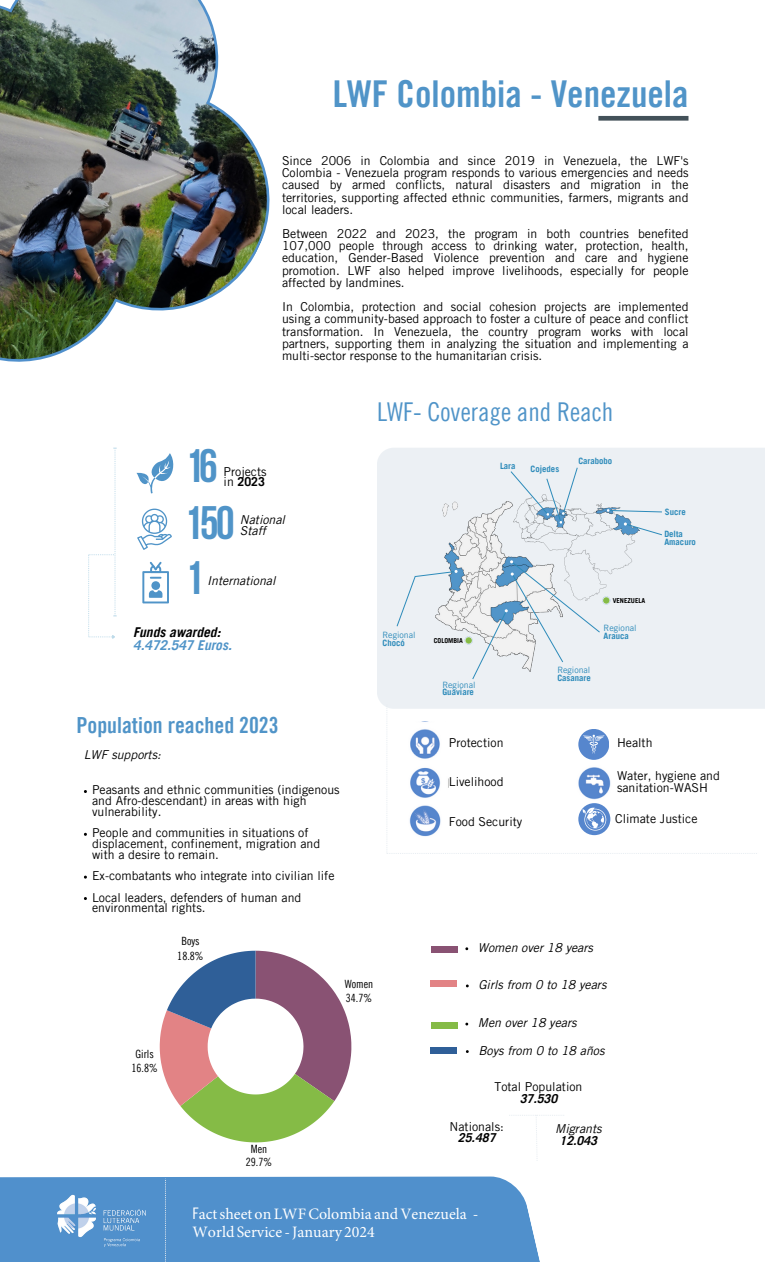
<style>
.page{position:relative;width:765px;height:1262px;background:#fff}
.page>*{position:absolute;margin:0;border:0;box-sizing:border-box;transform-origin:0 0}
.t1{font:700 46.75px "Bebas Neue";color:#5094c8}
.t2{font:37px "Trade Gothic LT Pro Bd Cn 20";color:#5094c8}
.t3{font:26px "Trade Gothic LT Pro Cn 18";color:#5094c8}
.t4{font:22.25px "Trade Gothic LT Pro Bd Cn 20";color:#5094c8}
.t5{font:16px/18.4px "Minion Pro";color:#fff}
.t6{font:italic 700 13.5px/13.1px "Trade Gothic LT Pro";color:#5094c8}
.t7{font:12.25px/12.1px "Trade Gothic LT Pro";color:#000}
.t8{font:italic 12.25px "Trade Gothic LT Pro";color:#000}
.t9{font:italic 700 12.25px "Trade Gothic LT Pro";color:#000}
.t10{font:700 12.25px "Trade Gothic LT Pro";color:#000}
.t11{font:11.38px/13.9px "Trade Gothic LT Pro Cn 18";color:#000;text-align:center}
.t12{font:700 8.75px "Trade Gothic LT Pro";color:#2d8bba}
.t13{font:8.75px "Trade Gothic LT Pro";color:#2d8bba}
.t14{font:700 6.75px "Trade Gothic LT Pro";color:#000}
.s1{font-weight:400}
.s2{color:#000}
.s3{font-family:"Trade Gothic LT Pro Cn 18"}
</style>
<div class="page">
<div style="left:377px;top:448px;width:388px;height:261px;background:#ecf0f4"></div>
<div style="left:598px;top:116px;width:91px;height:5px;background:#435159"></div>
<div style="left:0;top:1176px;width:540px;height:85px;background:#5090cc"></div>
<img style="left:0;top:0;width:270px;height:362px">
<svg style="left:160px;top:951px;width:191px;height:191px"></svg>
<img style="left:435px;top:501px;width:79px;height:170px">
<img style="left:514px;top:494px;width:125px;height:107px">
<svg style="left:396px;top:570px;width:62px;height:57px;background:#dee6ed"></svg>
<svg style="left:624px;top:522px;width:39px;height:14px"></svg>
<svg style="left:602px;top:504px;width:61px;height:9px"></svg>
<svg style="left:510px;top:467px;width:68px;height:57px;background:#d7e2ea"></svg>
<svg style="left:465px;top:560px;width:145px;height:120px"></svg>
<div style="left:431px;top:946px;width:26px;height:7px;background:#895273"></div>
<div style="left:430px;top:980px;width:27px;height:7px;background:#e28385"></div>
<div style="left:431px;top:1021px;width:26px;height:7px;background:#85bb46"></div>
<div style="left:430px;top:1047px;width:27px;height:7px;background:#2f5f98"></div>
<svg style="left:509px;top:1115px;width:55px;height:46px"></svg>
<img style="left:46px;top:1179px;width:107px;height:82px">
<svg style="left:88px;top:448px;width:28px;height:191px"></svg>
<svg style="left:137px;top:509px;width:35px;height:41px"></svg>
<svg style="left:142px;top:562px;width:27px;height:41px"></svg>
<svg style="left:136px;top:453px;width:38px;height:41px"></svg>
<svg style="left:165px;top:1179px;width:1px;height:83px"></svg>
<svg style="left:386px;top:705px;width:372px;height:149px"></svg>
<h2 class="t2" style="left:333px;top:80px;width:357px">LWF Colombia - Venezuela</h2>
<p class="t7" style="left:282px;top:156px;width:408px;text-align:justify">Since 2006 in Colombia and since 2019 in Venezuela, the LWF's Colombia - Venezuela program responds to various emergencies and needs caused by armed conflicts, natural disasters and migration in the territories, supporting affected ethnic communities, farmers, migrants and local leaders.</p>
<p class="t7" style="left:282px;top:229px;width:408px;text-align:justify">Between 2022 and 2023, the program in both countries benefited 107,000 people through access to drinking water, protection, health, education, Gender-Based Violence prevention and care and hygiene promotion. LWF also helped improve livelihoods, especially for people affected by landmines.</p>
<p class="t7" style="left:282px;top:302px;width:408px;text-align:justify">In Colombia, protection and social cohesion projects are implemented using a community-based approach to foster a culture of peace and conflict transformation. In Venezuela, the country program works with local partners, supporting them in analyzing the situation and implementing a multi-sector response to the humanitarian crisis.</p>
<p class="t1" style="left:185px;top:446px;width:34px">16</p>
<p class="t7" style="left:224px;top:467px;width:45px">Projects</p>
<p class="t10" style="left:224px;top:477px;width:43px"><span class="s1">in</span> 2023</p>
<p class="t1" style="left:184px;top:504px;width:52px">150</p>
<p class="t1" style="left:185px;top:559px;width:20px">1</p>
<p class="t8" style="left:240px;top:515px;width:47px">National</p>
<p class="t8" style="left:240px;top:526px;width:27px">Staff</p>
<h1 class="t8" style="left:207px;top:576px;width:70px">International</h1>
<p class="t6" style="left:133px;top:627px;width:100px"><span class="s2">Funds awarded:<br></span>4.472.547 Euros.</p>
<p class="t4" style="left:77px;top:717px;width:204px">Population reached 2023</p>
<p class="t8" style="left:84px;top:750px;width:79px">LWF supports:</p>
<p class="t7" style="left:92px;top:786px;width:249px;line-height:10.8px">Peasants and ethnic communities (indigenous and Afro-descendant) in areas with high vulnerability.</p>
<p class="t7" style="left:92px;top:829px;width:230px;line-height:10.8px">People and communities in situations of displacement, confinement, migration and with a desire to remain.</p>
<p class="t7" style="left:92px;top:871px;width:244px">Ex-combatants who integrate into civilian life</p>
<p class="t7" style="left:92px;top:893px;width:211px;line-height:10.8px">Local leaders, defenders of human and environmental rights.</p>
<p class="t3" style="left:377px;top:402px;width:238px">LWF- Coverage and Reach</p>
<p class="t12" style="left:500px;top:463px;width:17px">Lara</p>
<p class="t12" style="left:531px;top:466px;width:30px">Cojedes</p>
<p class="t12" style="left:578px;top:458px;width:35px">Carabobo</p>
<p class="t12" style="left:665px;top:508px;width:22px">Sucre</p>
<p class="t12" style="left:664px;top:531px;width:20px">Delta</p>
<p class="t12" style="left:664px;top:539px;width:33px">Amacuro</p>
<p class="t13" style="left:383px;top:632px;width:35px">Regional</p>
<p class="t12" style="left:383px;top:640px;width:24px">Chocó</p>
<p class="t14" style="left:434px;top:638px;width:31px">COLOMBIA</p>
<p class="t13" style="left:442px;top:681px;width:35px">Regional</p>
<p class="t12" style="left:442px;top:689px;width:33px">Guaviare</p>
<p class="t7" style="left:449px;top:738px;width:56px">Protection</p>
<h6 class="t7" style="left:449px;top:777px;width:56px">Livelihood</h6>
<h4 class="t7" style="left:449px;top:817px;width:75px">Food Security</h4>
<p class="t13" style="left:557px;top:667px;width:35px">Regional</p>
<p class="t12" style="left:557px;top:674px;width:35px">Casanare</p>
<p class="t14" style="left:613px;top:598px;width:34px">VENEZUELA</p>
<p class="t13" style="left:604px;top:625px;width:35px">Regional</p>
<p class="t12" style="left:604px;top:633px;width:27px">Arauca</p>
<p class="t7" style="left:617px;top:738px;width:37px">Health</p>
<p class="t7" style="left:617px;top:771px;width:104px">Water, hygiene and sanitation-WASH</p>
<p class="t7" style="left:615px;top:814px;width:84px">Climate Justice</p>
<p class="t11" style="left:131px;top:1049px;width:28px">Girls<br>16.8%</p>
<p class="t11" style="left:177px;top:935px;width:28px;line-height:14.9px">Boys<br>18.8%</p>
<p class="t11" style="left:246px;top:1143px;width:28px">Men<br>29.7%</p>
<p class="t11" style="left:345px;top:979px;width:30px;text-align:left">Women<br>34.7%</p>
<p class="t8" style="left:478px;top:943px;width:117px">Women over 18 years</p>
<p class="t8" style="left:478px;top:980px;width:130px">Girls from 0 to 18 years</p>
<p class="t8" style="left:478px;top:1018px;width:100px">Men over 18 years</p>
<p class="t8" style="left:478px;top:1046px;width:128px">Boys from 0 to 18 años</p>
<p class="t7" style="left:495px;top:1083px;width:89px">Total Population</p>
<p class="t9" style="left:520px;top:1094px;width:39px">37.530</p>
<p class="t7" style="left:450px;top:1122px;width:56px">Nationals:</p>
<p class="t9" style="left:458px;top:1133px;width:39px">25.487</p>
<h3 class="t8" style="left:555px;top:1124px;width:48px">Migrants</h3>
<p class="t9" style="left:560px;top:1136px;width:39px">12.043</p>
<p class="t5" style="left:192px;top:1205px;width:287px"><span class="s3">F</span>act sheet on LWF Colombia and Venezuela -<br>World Service - January 2024</p>
</div>
